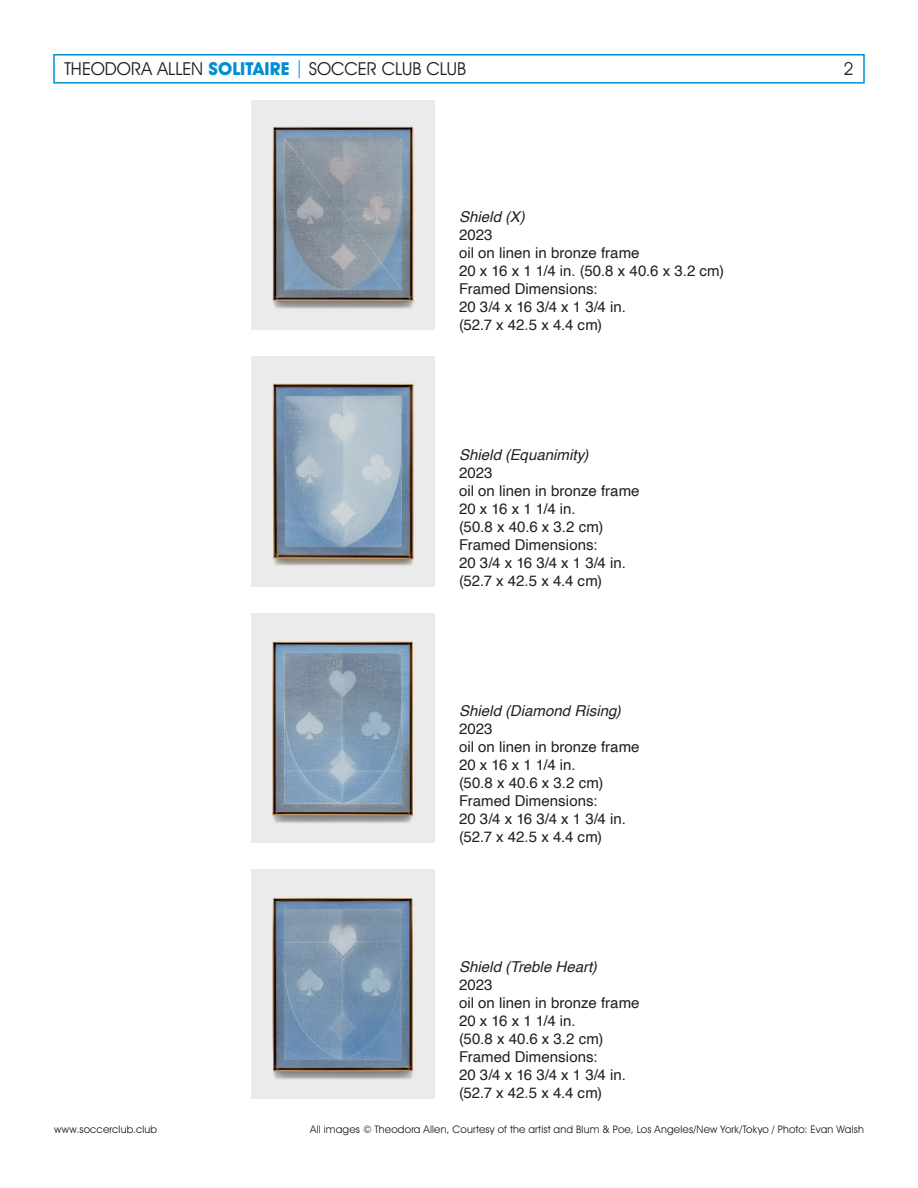
<style>
.page{position:relative;width:918px;height:1188px;background:#fff}
.page>*{position:absolute;margin:0;border:0;box-sizing:border-box;transform-origin:0 0}
.t1{font:18px "ITC Avant Garde Gothic";letter-spacing:-.01em;color:#231f20}
.t2{font:15px "Helvetica";letter-spacing:.005em;color:#231f20}
.t3{font:italic 15px "Helvetica";letter-spacing:.005em;color:#231f20}
.t4{font:10.5px "ITC Avant Garde Gothic";letter-spacing:.02em;color:#231f20}
.s1{font-weight:700;color:#008fd5}
.s2{color:#008fd5}
</style>
<div class="page">
<div style="left:53px;top:54px;width:812px;height:30px;border:2px solid #008fd5"></div>
<img style="left:251px;top:357px;width:183px;height:229px">
<img style="left:251px;top:613px;width:183px;height:229px">
<img style="left:251px;top:869px;width:183px;height:229px">
<img style="left:251px;top:101px;width:183px;height:229px">
<p class="t1" style="left:64px;top:58px;width:403px">THEODORA ALLEN <span class="s1">SOLITAIRE</span> <span class="s2">|</span> SOCCER CLUB CLUB</p>
<p class="t1" style="left:843px;top:58px;width:12px">2</p>
<p class="t3" style="left:459px;top:205px;width:67px">Shield (X)</p>
<p class="t2" style="left:459px;top:223px;width:35px">2023</p>
<p class="t2" style="left:459px;top:241px;width:182px">oil on linen in bronze frame</p>
<p class="t2" style="left:459px;top:259px;width:267px">20 x 16 x 1 1/4 in. (50.8 x 40.6 x 3.2 cm)</p>
<p class="t2" style="left:459px;top:277px;width:140px">Framed Dimensions:</p>
<p class="t2" style="left:459px;top:295px;width:168px">20 3/4 x 16 3/4 x 1 3/4 in.</p>
<p class="t2" style="left:459px;top:313px;width:145px">(52.7 x 42.5 x 4.4 cm)</p>
<p class="t3" style="left:459px;top:443px;width:131px">Shield (Equanimity)</p>
<p class="t2" style="left:459px;top:461px;width:35px">2023</p>
<p class="t2" style="left:459px;top:479px;width:182px">oil on linen in bronze frame</p>
<p class="t2" style="left:459px;top:497px;width:118px">20 x 16 x 1 1/4 in.</p>
<p class="t2" style="left:459px;top:515px;width:146px">(50.8 x 40.6 x 3.2 cm)</p>
<p class="t2" style="left:459px;top:533px;width:140px">Framed Dimensions:</p>
<p class="t2" style="left:459px;top:551px;width:168px">20 3/4 x 16 3/4 x 1 3/4 in.</p>
<p class="t2" style="left:459px;top:569px;width:145px">(52.7 x 42.5 x 4.4 cm)</p>
<p class="t3" style="left:459px;top:699px;width:163px">Shield (Diamond Rising)</p>
<p class="t2" style="left:459px;top:717px;width:35px">2023</p>
<p class="t2" style="left:459px;top:735px;width:182px">oil on linen in bronze frame</p>
<p class="t2" style="left:459px;top:753px;width:118px">20 x 16 x 1 1/4 in.</p>
<p class="t2" style="left:459px;top:771px;width:146px">(50.8 x 40.6 x 3.2 cm)</p>
<p class="t2" style="left:459px;top:789px;width:140px">Framed Dimensions:</p>
<p class="t2" style="left:459px;top:807px;width:168px">20 3/4 x 16 3/4 x 1 3/4 in.</p>
<p class="t2" style="left:459px;top:825px;width:145px">(52.7 x 42.5 x 4.4 cm)</p>
<p class="t3" style="left:459px;top:955px;width:139px">Shield (Treble Heart)</p>
<p class="t2" style="left:459px;top:973px;width:35px">2023</p>
<p class="t2" style="left:459px;top:991px;width:182px">oil on linen in bronze frame</p>
<p class="t2" style="left:459px;top:1009px;width:118px">20 x 16 x 1 1/4 in.</p>
<p class="t2" style="left:459px;top:1027px;width:146px">(50.8 x 40.6 x 3.2 cm)</p>
<p class="t2" style="left:459px;top:1045px;width:140px">Framed Dimensions:</p>
<p class="t2" style="left:459px;top:1063px;width:168px">20 3/4 x 16 3/4 x 1 3/4 in.</p>
<p class="t2" style="left:459px;top:1081px;width:145px">(52.7 x 42.5 x 4.4 cm)</p>
<p class="t4" style="left:54px;top:1123px;width:105px">www.soccerclub.club</p>
<p class="t4" style="left:310px;top:1123px;width:555px">All images © Theodora Allen, Courtesy of the artist and Blum &amp; Poe, Los Angeles/New York/Tokyo / Photo: Evan Walsh</p>
</div>
